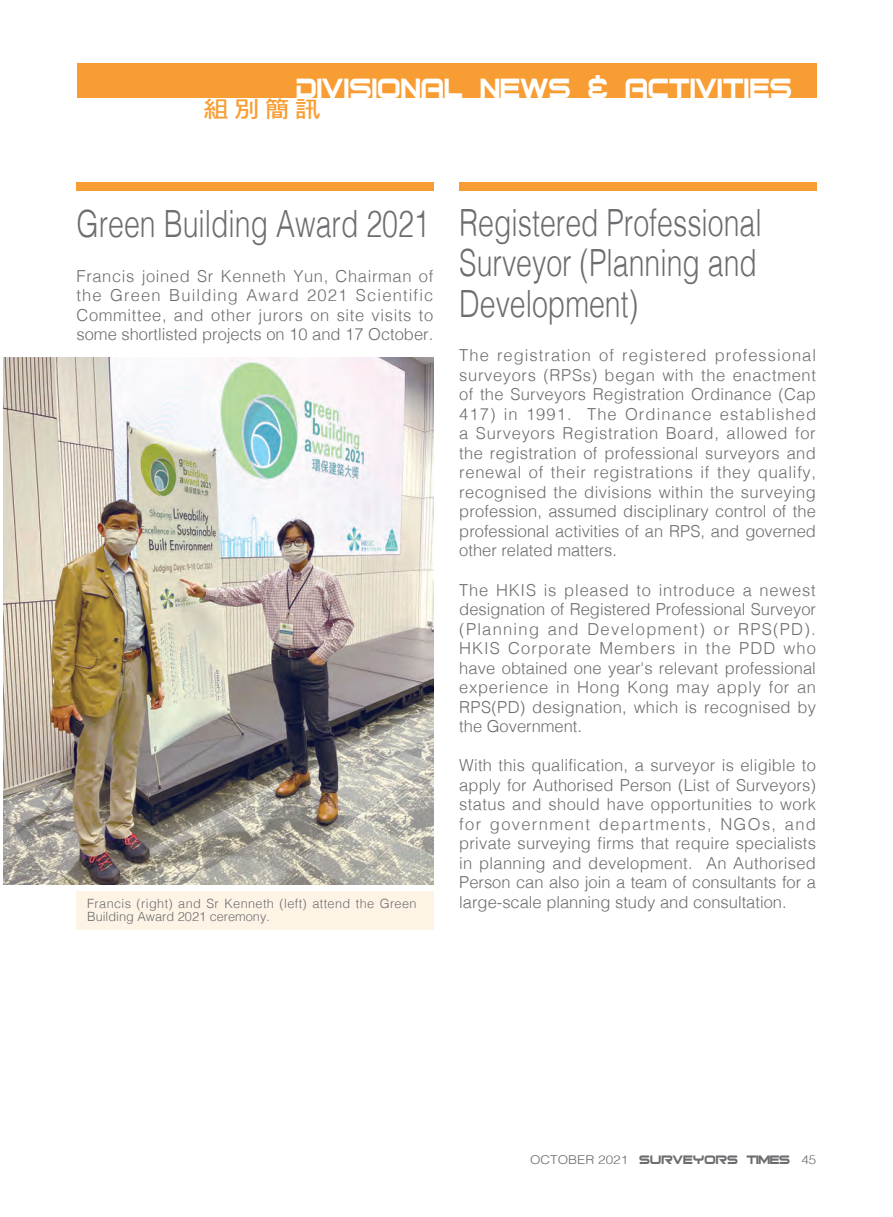
<style>
.page{position:relative;width:893px;height:1217px;background:#fff}
.page>*{position:absolute;margin:0;border:0;box-sizing:border-box;transform-origin:0 0}
.t1{font:300 37.5px/40.5px "Helvetica";color:#6c6d70;scale:.76 1}
.t2{font:37.5px "Bitsumishi";color:#fff;scale:.9 1}
.t3{font:22.95px "DF Hei Bd HK BF";color:#f89d33;scale:1.11 1}
.t4{font:300 16.5px/19.5px "Helvetica";color:#6c6d70;text-align:justify}
.t5{font:16.5px "Bitsumishi";color:#6c6d70}
.t6{font:300 12.75px "Helvetica";letter-spacing:.03em;color:#6c6d70}
.t7{font:300 12.75px "Helvetica";color:#6c6d70}
.s1{font-family:"Helvetica";font-weight:300;font-size:12.15px}
</style>
<div class="page">
<div style="left:77px;top:64px;width:739px;height:34px;background:#f89d33"></div>
<div style="left:77px;top:182px;width:357px;height:8px;background:#f89d33"></div>
<div style="left:459px;top:182px;width:357px;height:8px;background:#f89d33"></div>
<div style="left:77px;top:891px;width:357px;height:38px;background:#fef4e6"></div>
<img style="left:4px;top:357px;width:429px;height:527px">
<h1 class="t2" style="left:297px;top:73px;width:553px">DIVISIONAL NEWS &amp; ACTIVITIES</h1>
<h2 class="t3" style="left:203px;top:97px;width:107px">組別簡訊</h2>
<h1 class="t1" style="left:77px;top:201px;width:466px">Green Building Award 2021</h1>
<p class="t4" style="left:77px;top:265px;width:358px">Francis joined Sr Kenneth Yun, Chairman of the Green Building Award 2021 Scientific Committee, and other jurors on site visits to some shortlisted projects on 10 and 17 October.</p>
<h1 class="t1" style="left:459px;top:200px;width:400px">Registered Professional<br>Surveyor (Planning and<br>Development)</h1>
<p class="t4" style="left:459px;top:344px;width:358px">The registration of registered professional surveyors (RPSs) began with the enactment of the Surveyors Registration Ordinance (Cap 417) in 1991. The Ordinance established a Surveyors Registration Board, allowed for the registration of professional surveyors and renewal of their registrations if they qualify, recognised the divisions within the surveying profession, assumed disciplinary control of the professional activities of an RPS, and governed other related matters.</p>
<p class="t4" style="left:459px;top:578px;width:358px">The HKIS is pleased to introduce a newest designation of Registered Professional Surveyor (Planning and Development) or RPS(PD).<br>HKIS Corporate Members in the PDD who have obtained one year's relevant professional experience in Hong Kong may apply for an RPS(PD) designation, which is recognised by the Government.</p>
<p class="t4" style="left:459px;top:754px;width:358px">With this qualification, a surveyor is eligible to apply for Authorised Person (List of Surveyors) status and should have opportunities to work for government departments, NGOs, and private surveying firms that require specialists in planning and development. An Authorised Person can also join a team of consultants for a</p>
<p class="t6" style="left:87px;top:892px;width:331px">Francis (right) and Sr Kenneth (left) attend the Green</p>
<p class="t4" style="left:459px;top:890px;width:329px">large-scale planning study and consultation.</p>
<p class="t7" style="left:87px;top:905px;width:184px">Building Award 2021 ceremony.</p>
<p class="t5" style="left:530px;top:1152px;width:288px"><span class="s1">OCTOBER 2021</span> SURVEYORS TIMES <span class="s1">45</span></p>
</div>
